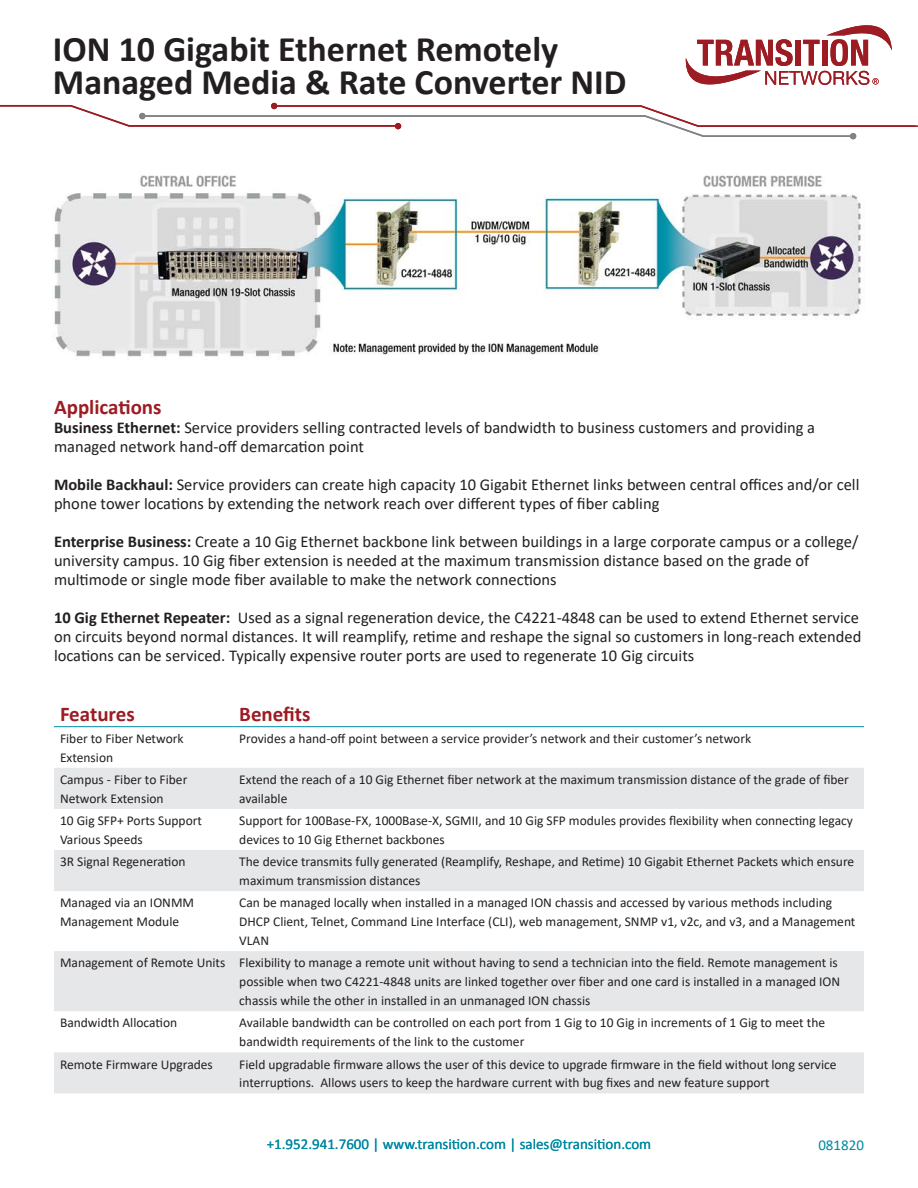
<style>
.page{position:relative;width:918px;height:1188px;background:#fff}
.page>*{position:absolute;margin:0;border:0;box-sizing:border-box;transform-origin:0 0}
.t1{font:700 36px/33px "Calibri";color:#231f20}
.body_text{font:700 21px "Calibri";color:#9d1c23}
.subtitle{font:700 21px "Calibri";color:#9d1c23}
.body_text-2{font:16.5px/18.9px "Calibri";color:#231f20}
.t2{font:15px "Calibri";color:#008aa3}
.body_text-3{font:13.5px/19px "Calibri";color:#231f20}
.s1{font-weight:700}
</style>
<div class="page">
<svg style="left:685px;top:25px;width:207px;height:60px"></svg>
<svg style="left:0;top:103px;width:918px;height:36px"></svg>
<img style="left:54px;top:175px;width:807px;height:182px">
<svg style="left:54px;top:768px;width:810px;height:325px;fill:#e6e7e9"></svg>
<hr style="left:54px;top:726px;width:179px;height:1px;background:#008aa3">
<hr style="left:233px;top:726px;width:631px;height:1px;background:#008aa3">
<p class="t1" style="left:53px;top:32px;width:575px">ION 10 Gigabit Ethernet Remotely<br>Managed Media &amp; Rate Converter NID</p>
<p class="subtitle" style="left:54px;top:392px;width:109px">Applications</p>
<p class="body_text-2" style="left:54px;top:418px;width:763px"><span class="s1">Business Ethernet:</span> Service providers selling contracted levels of bandwidth to business customers and providing a managed network hand-off demarcation point</p>
<p class="body_text-2" style="left:54px;top:475px;width:807px"><span class="s1">Mobile Backhaul:</span> Service providers can create high capacity 10 Gigabit Ethernet links between central offices and/or cell phone tower locations by extending the network reach over different types of fiber cabling</p>
<p class="body_text-2" style="left:54px;top:532px;width:806px"><span class="s1">Enterprise Business:</span> Create a 10 Gig Ethernet backbone link between buildings in a large corporate campus or a college/ university campus. 10 Gig fiber extension is needed at the maximum transmission distance based on the grade of multimode or single mode fiber available to make the network connections</p>
<p class="body_text-2" style="left:54px;top:608px;width:809px"><span class="s1">10 Gig Ethernet Repeater:</span> Used as a signal regeneration device, the C4221-4848 can be used to extend Ethernet service on circuits beyond normal distances. It will reamplify, retime and reshape the signal so customers in long-reach extended locations can be serviced. Typically expensive router ports are used to regenerate 10 Gig circuits</p>
<p class="body_text" style="left:60px;top:699px;width:76px">Features</p>
<p class="body_text" style="left:239px;top:699px;width:73px">Benefits</p>
<p class="body_text-3" style="left:60px;top:728px;width:125px">Fiber to Fiber Network<br>Extension</p>
<p class="body_text-3" style="left:239px;top:728px;width:513px">Provides a hand-off point between a service provider’s network and their customer’s network</p>
<p class="body_text-3" style="left:60px;top:770px;width:129px">Campus - Fiber to Fiber<br>Network Extension</p>
<p class="body_text-3" style="left:239px;top:770px;width:611px">Extend the reach of a 10 Gig Ethernet fiber network at the maximum transmission distance of the grade of fiber available</p>
<p class="body_text-3" style="left:60px;top:811px;width:144px">10 Gig SFP+ Ports Support<br>Various Speeds</p>
<p class="body_text-3" style="left:239px;top:811px;width:615px">Support for 100Base-FX, 1000Base-X, SGMII, and 10 Gig SFP modules provides flexibility when connecting legacy devices to 10 Gig Ethernet backbones</p>
<p class="body_text-3" style="left:60px;top:852px;width:127px">3R Signal Regeneration</p>
<p class="body_text-3" style="left:239px;top:852px;width:617px">The device transmits fully generated (Reamplify, Reshape, and Retime) 10 Gigabit Ethernet Packets which ensure maximum transmission distances</p>
<p class="body_text-3" style="left:60px;top:893px;width:136px">Managed via an IONMM<br>Management Module</p>
<p class="body_text-3" style="left:239px;top:893px;width:618px">Can be managed locally when installed in a managed ION chassis and accessed by various methods including<br>DHCP Client, Telnet, Command Line Interface (CLI), web management, SNMP v1, v2c, and v3, and a Management<br>VLAN</p>
<p class="body_text-3" style="left:60px;top:953px;width:167px">Management of Remote Units</p>
<p class="body_text-3" style="left:239px;top:953px;width:603px">Flexibility to manage a remote unit without having to send a technician into the field. Remote management is possible when two C4221-4848 units are linked together over fiber and one card is installed in a managed ION chassis while the other in installed in an unmanaged ION chassis</p>
<p class="body_text-3" style="left:60px;top:1013px;width:119px">Bandwidth Allocation</p>
<p class="body_text-3" style="left:239px;top:1013px;width:587px">Available bandwidth can be controlled on each port from 1 Gig to 10 Gig in increments of 1 Gig to meet the bandwidth requirements of the link to the customer</p>
<p class="body_text-3" style="left:60px;top:1054px;width:154px">Remote Firmware Upgrades</p>
<p class="body_text-3" style="left:239px;top:1054px;width:599px">Field upgradable firmware allows the user of this device to upgrade firmware in the field without long service interruptions. Allows users to keep the hardware current with bug fixes and new feature support</p>
<p class="t2" style="left:267px;top:1133px;width:386px">+1.952.941.7600 | www.transition.com | sales@transition.com</p>
<p class="t2" style="left:818px;top:1134px;width:47px">081820</p>
</div>
